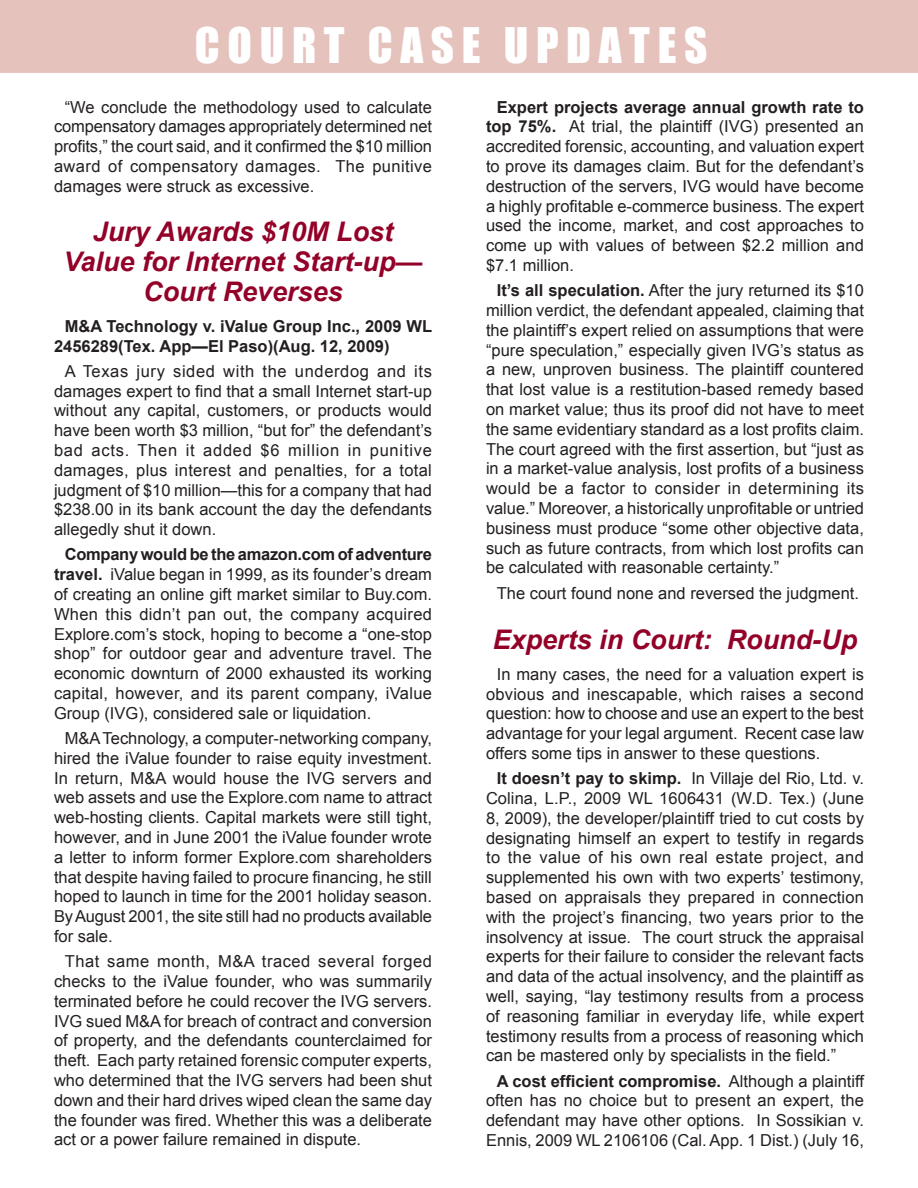
<style>
.page{position:relative;width:918px;height:1188px;background:#fff}
.page>*{position:absolute;margin:0;border:0;box-sizing:border-box;transform-origin:0 0}
.t1{font:45px "Impact";letter-spacing:.17em;color:#fff}
.Article_Head{font:italic 700 27px/30px "Arial";color:#930128;text-align:center}
.Body_text_w_indent{font:16.5px/19.8px "Arial";color:#231f20;text-align:justify}
.Body_text_w_indent-2{font:700 16.5px/19.8px "Arial";color:#231f20}
.s1{font-weight:700}
</style>
<div class="page">
<div style="left:1px;top:1px;width:916px;height:71px;background:#e6c2bc"></div>
<div style="left:0;top:0;width:918px;height:73px;border:2px solid #e6c2bc"></div>
<p class="t1" style="left:195px;top:10px;width:514px">COURT CASE UPDATES</p>
<p class="Body_text_w_indent" style="left:54px;top:97px;width:380px;text-indent:11px">“We conclude the methodology used to calculate compensatory damages appropriately determined net profits,” the court said, and it confirmed the $10 million award of compensatory damages. The punitive damages were struck as excessive.</p>
<p class="Article_Head" style="left:63px;top:218px;width:361px">Jury Awards $10M Lost<br>Value for Internet Start-up—<br>Court Reverses</p>
<p class="Body_text_w_indent-2" style="left:54px;top:317px;width:380px;text-indent:11px">M&amp;A Technology v. iValue Group Inc., 2009 WL<br>2456289(Tex. App—El Paso)(Aug. 12, 2009)</p>
<p class="Body_text_w_indent" style="left:54px;top:361px;width:380px;text-indent:11px">A Texas jury sided with the underdog and its damages expert to find that a small Internet start-up without any capital, customers, or products would have been worth $3 million, “but for” the defendant’s bad acts. Then it added $6 million in punitive damages, plus interest and penalties, for a total judgment of $10 million—this for a company that had $238.00 in its bank account the day the defendants allegedly shut it down.</p>
<p class="Body_text_w_indent" style="left:54px;top:545px;width:380px;text-indent:11px"><span class="s1">Company would be the amazon.com of adventure travel.</span> iValue began in 1999, as its founder’s dream of creating an online gift market similar to Buy.com.<br>When this didn’t pan out, the company acquired Explore.com’s stock, hoping to become a “one-stop shop” for outdoor gear and adventure travel. The economic downturn of 2000 exhausted its working capital, however, and its parent company, iValue Group (IVG), considered sale or liquidation.</p>
<p class="Body_text_w_indent" style="left:54px;top:729px;width:380px;text-indent:11px">M&amp;ATechnology, a computer-networking company, hired the iValue founder to raise equity investment.<br>In return, M&amp;A would house the IVG servers and web assets and use the Explore.com name to attract web-hosting clients. Capital markets were still tight, however, and in June 2001 the iValue founder wrote a letter to inform former Explore.com shareholders that despite having failed to procure financing, he still hoped to launch in time for the 2001 holiday season.<br>ByAugust 2001, the site still had no products available for sale.</p>
<p class="Body_text_w_indent" style="left:54px;top:952px;width:380px;text-indent:11px">That same month, M&amp;A traced several forged checks to the iValue founder, who was summarily terminated before he could recover the IVG servers.<br>IVG sued M&amp;A for breach of contract and conversion of property, and the defendants counterclaimed for theft. Each party retained forensic computer experts, who determined that the IVG servers had been shut down and their hard drives wiped clean the same day the founder was fired. Whether this was a deliberate act or a power failure remained in dispute.</p>
<p class="Body_text_w_indent" style="left:486px;top:97px;width:380px;text-indent:11px"><span class="s1">Expert projects average annual growth rate to top 75%.</span> At trial, the plaintiff (IVG) presented an accredited forensic, accounting, and valuation expert to prove its damages claim. But for the defendant’s destruction of the servers, IVG would have become a highly profitable e-commerce business. The expert used the income, market, and cost approaches to come up with values of between $2.2 million and $7.1 million.</p>
<p class="Body_text_w_indent" style="left:486px;top:281px;width:380px;text-indent:11px"><span class="s1">It’s all speculation.</span> After the jury returned its $10 million verdict, the defendant appealed, claiming that the plaintiff’s expert relied on assumptions that were “pure speculation,” especially given IVG’s status as a new, unproven business. The plaintiff countered that lost value is a restitution-based remedy based on market value; thus its proof did not have to meet the same evidentiary standard as a lost profits claim.<br>The court agreed with the first assertion, but “just as in a market-value analysis, lost profits of a business would be a factor to consider in determining its value.” Moreover, a historically unprofitable or untried business must produce “some other objective data, such as future contracts, from which lost profits can be calculated with reasonable certainty.”</p>
<p class="Body_text_w_indent" style="left:497px;top:583px;width:364px">The court found none and reversed the judgment.</p>
<p class="Article_Head" style="left:493px;top:626px;width:366px">Experts in Court: Round-Up</p>
<p class="Body_text_w_indent" style="left:486px;top:664px;width:380px;text-indent:11px">In many cases, the need for a valuation expert is obvious and inescapable, which raises a second question: how to choose and use an expert to the best advantage for your legal argument. Recent case law offers some tips in answer to these questions.</p>
<p class="Body_text_w_indent" style="left:486px;top:769px;width:380px;text-indent:11px"><span class="s1">It doesn’t pay to skimp.</span> In Villaje del Rio, Ltd. v.<br>Colina, L.P., 2009 WL 1606431 (W.D. Tex.) (June 8, 2009), the developer/plaintiff tried to cut costs by designating himself an expert to testify in regards to the value of his own real estate project, and supplemented his own with two experts’ testimony, based on appraisals they prepared in connection with the project’s financing, two years prior to the insolvency at issue. The court struck the appraisal experts for their failure to consider the relevant facts and data of the actual insolvency, and the plaintiff as well, saying, “lay testimony results from a process of reasoning familiar in everyday life, while expert testimony results from a process of reasoning which can be mastered only by specialists in the field.”</p>
<p class="Body_text_w_indent" style="left:486px;top:1071px;width:380px;text-indent:11px"><span class="s1">A cost efficient compromise.</span> Although a plaintiff often has no choice but to present an expert, the defendant may have other options. In Sossikian v.<br>Ennis, 2009 WL 2106106 (Cal. App. 1 Dist.) (July 16,</p>
</div>
